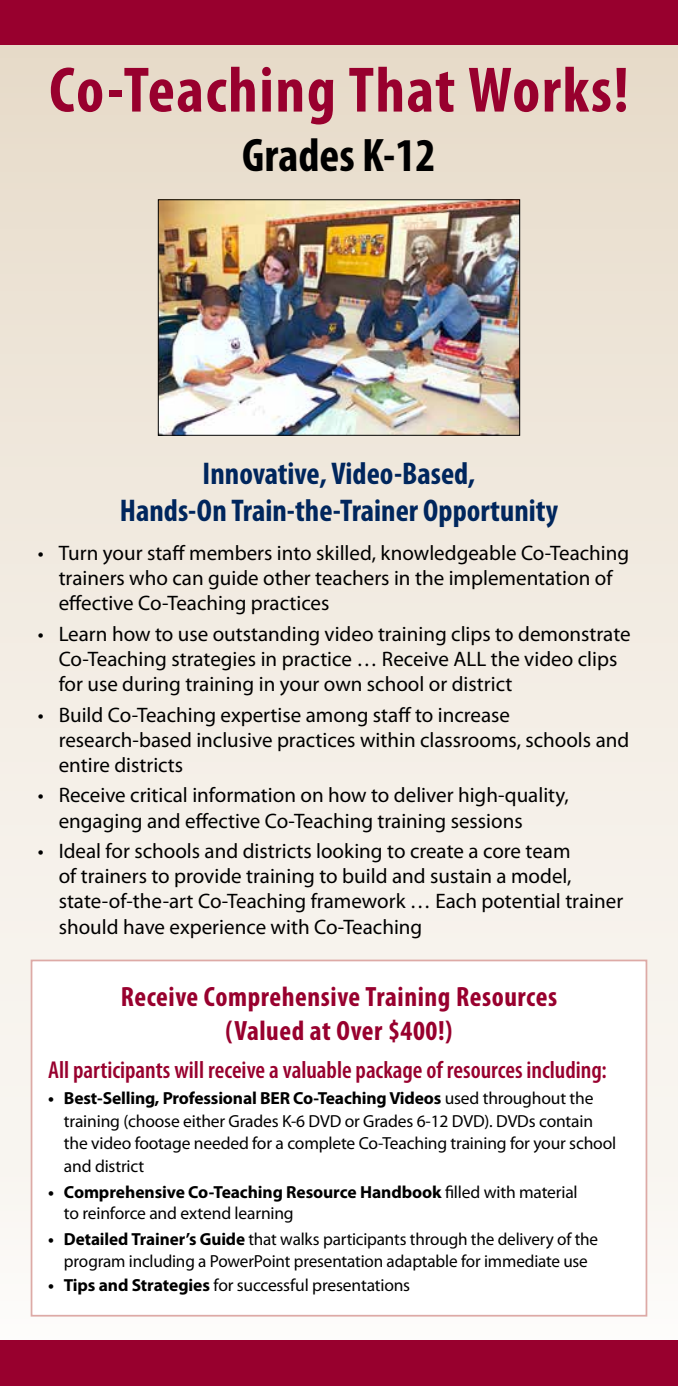
<style>
.page{position:relative;width:678px;height:1386px;background:#fff}
.page>*{position:absolute;margin:0;border:0;box-sizing:border-box;transform-origin:0 0}
.t1{font:700 condensed 64.75px "Myriad Pro";letter-spacing:.025em;color:#98002e}
.t2{font:700 condensed 47.25px "Myriad Pro";color:#000}
.t3{font:700 condensed 31.5px/36.8px "Myriad Pro";color:#00265d;text-align:center}
.t4{font:700 condensed 28px/33.6px "Myriad Pro";letter-spacing:.02em;color:#98002e;text-align:center}
.t5{font:600 condensed 24.5px "Myriad Pro";color:#98002e}
.t6{font:21px/25.2px "Myriad Pro";color:#000}
.t7{font:17.5px/22.8px "Myriad Pro";letter-spacing:-.01em;color:#000}
.s1{font-weight:700}
</style>
<div class="page">
<div style="left:0;top:0;width:677px;height:1386px;background:linear-gradient(to bottom,#e7dccb,#fdfcfb)"></div>
<div style="left:0;top:0;width:677px;height:45px;background:#98002e"></div>
<div style="left:0;top:1340px;width:677px;height:46px;background:#98002e"></div>
<img style="left:160px;top:201px;width:358px;height:233px">
<div style="left:158px;top:199px;width:362px;height:237px;border:1px solid #000"></div>
<div style="left:32px;top:960px;width:614px;height:356px;background:#fff"></div>
<div style="left:31px;top:960px;width:616px;height:357px;border:2px solid #ddaaa6"></div>
<h1 class="t1" style="left:49px;top:50px;width:580px">Co‑Teaching That Works!</h1>
<h2 class="t2" style="left:242px;top:126px;width:195px">Grades K‑12</h2>
<h3 class="t3" style="left:120px;top:454px;width:439px">Innovative, Video‑Based,<br>Hands‑On Train‑the‑Trainer Opportunity</h3>
<p class="t6" style="left:59px;top:540px;width:571px;text-indent:-21px">• Turn your staff members into skilled, knowledgeable Co‑Teaching trainers who can guide other teachers in the implementation of effective Co‑Teaching practices</p>
<p class="t6" style="left:59px;top:621px;width:573px;text-indent:-21px">• Learn how to use outstanding video training clips to demonstrate<br>Co‑Teaching strategies in practice … Receive ALL the video clips for use during training in your own school or district</p>
<p class="t6" style="left:59px;top:702px;width:572px;text-indent:-21px">• Build Co‑Teaching expertise among staff to increase research‑based inclusive practices within classrooms, schools and entire districts</p>
<p class="t6" style="left:59px;top:782px;width:511px;text-indent:-21px">• Receive critical information on how to deliver high‑quality, engaging and effective Co‑Teaching training sessions</p>
<p class="t6" style="left:59px;top:838px;width:565px;text-indent:-21px">• Ideal for schools and districts looking to create a core team<br>of trainers to provide training to build and sustain a model, state‑of‑the‑art Co‑Teaching framework … Each potential trainer should have experience with Co‑Teaching</p>
<h3 class="t4" style="left:121px;top:979px;width:438px">Receive Comprehensive Training Resources (Valued at Over $400!)</h3>
<p class="t5" style="left:48px;top:1054px;width:559px">All participants will receive a valuable package of resources including:</p>
<p class="t7" style="left:64px;top:1086px;width:553px;text-indent:-16px"><span class="s1">• Best‑Selling, Professional BER Co‑Teaching Videos</span> used throughout the training (choose either Grades K‑6 DVD or Grades 6‑12 DVD). DVDs contain the video footage needed for a complete Co‑Teaching training for your school and district</p>
<p class="t7" style="left:64px;top:1181px;width:515px;line-height:21.9px;text-indent:-16px"><span class="s1">• Comprehensive Co‑Teaching Resource Handbook</span> filled with material to reinforce and extend learning</p>
<p class="t7" style="left:48px;top:1228px;width:551px;line-height:21.9px;text-align:center"><span class="s1">• Detailed Trainer’s Guide</span> that walks participants through the delivery of the program including a PowerPoint presentation adaptable for immediate use</p>
<p class="t7" style="left:48px;top:1274px;width:363px"><span class="s1">• Tips and Strategies</span> for successful presentations</p>
</div>
